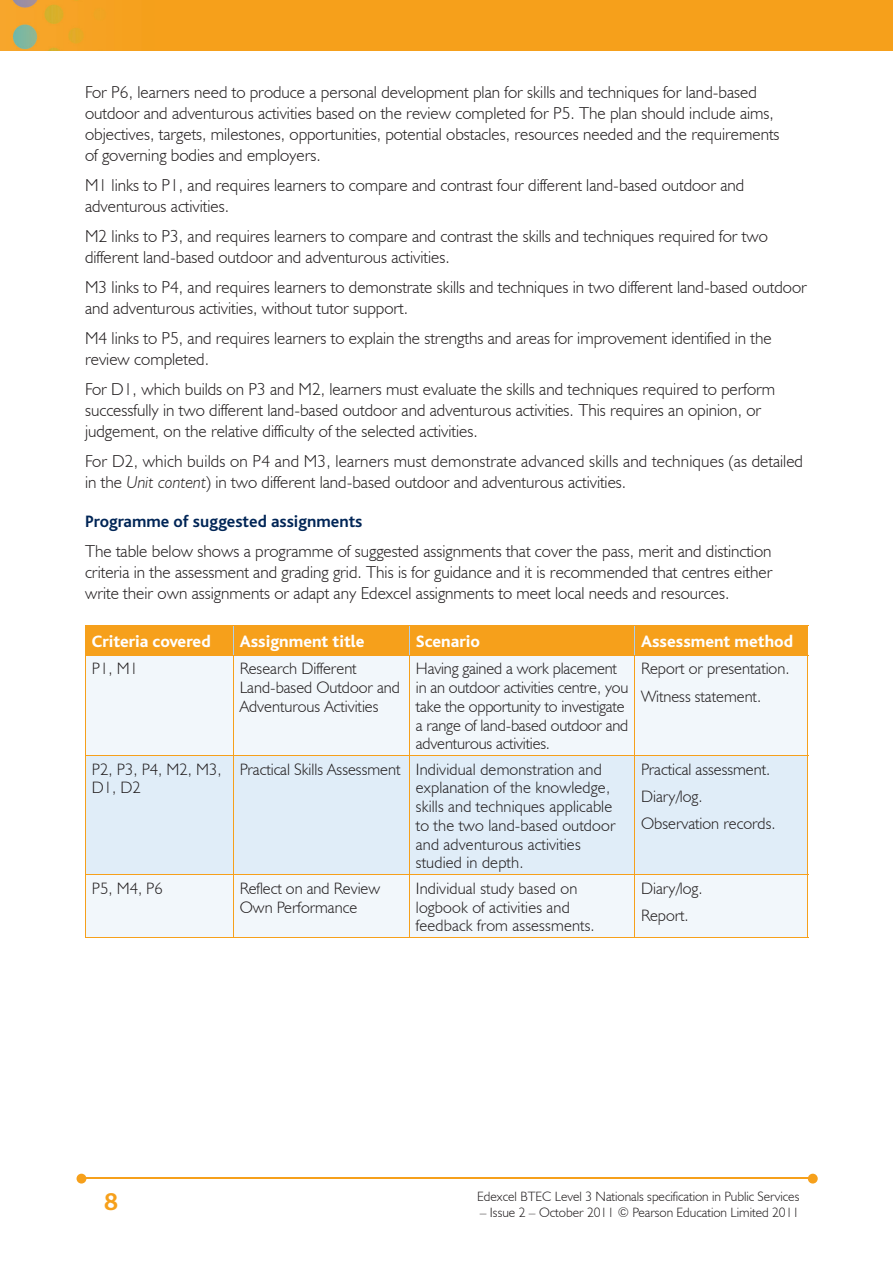
<style>
.page{position:relative;width:893px;height:1263px;background:#fff}
.page>*{position:absolute;margin:0;border:0;box-sizing:border-box;transform-origin:0 0}
.t1{font:700 25.5px "Bliss";color:#f6a01b}
.t2{font:300 17.25px/21px "Humanist 521 BT";color:#231f20}
.t3{font:800 17.25px "Bliss";color:#fff}
.t4{font:700 17.25px "Bliss";color:#002556}
.t5{font:300 16.5px/18.8px "Humanist 521 BT";color:#231f20}
.t6{font:300 13.5px "Humanist 521 BT";color:#231f20}
.s1{font-style:italic}
</style>
<div class="page">
<img style="left:0;top:0;width:893px;height:51px">
<hr style="left:82px;top:1178px;width:728px;height:1px;background:#f6a01b">
<svg style="left:808px;top:1174px;width:10px;height:9px"></svg>
<svg style="left:77px;top:1174px;width:9px;height:9px"></svg>
<div style="left:86px;top:656px;width:721px;height:281px;background:#f2f7fb"></div>
<div style="left:86px;top:756px;width:721px;height:118px;background:#e0edf8"></div>
<div style="left:85px;top:626px;width:723px;height:29px;background:#f6a01b"></div>
<hr style="left:85px;top:625px;width:148px;height:1px;background:#f6a01b">
<hr style="left:233px;top:625px;width:176px;height:1px;background:#f6a01b">
<hr style="left:409px;top:625px;width:226px;height:1px;background:#f6a01b">
<hr style="left:635px;top:625px;width:173px;height:1px;background:#f6a01b">
<hr style="left:233px;top:656px;width:1px;height:99px;background:#f6a01b">
<hr style="left:409px;top:656px;width:1px;height:99px;background:#f6a01b">
<hr style="left:634px;top:656px;width:1px;height:99px;background:#f6a01b">
<hr style="left:85px;top:656px;width:1px;height:99px;background:#f6a01b">
<hr style="left:807px;top:656px;width:1px;height:99px;background:#f6a01b">
<hr style="left:85px;top:655px;width:148px;height:1px;background:#f6a01b">
<hr style="left:233px;top:655px;width:176px;height:1px;background:#f6a01b">
<hr style="left:409px;top:655px;width:226px;height:1px;background:#f6a01b">
<hr style="left:635px;top:655px;width:173px;height:1px;background:#f6a01b">
<hr style="left:233px;top:756px;width:1px;height:118px;background:#f6a01b">
<hr style="left:409px;top:756px;width:1px;height:118px;background:#f6a01b">
<hr style="left:634px;top:756px;width:1px;height:118px;background:#f6a01b">
<hr style="left:85px;top:756px;width:1px;height:118px;background:#f6a01b">
<hr style="left:807px;top:756px;width:1px;height:118px;background:#f6a01b">
<hr style="left:85px;top:755px;width:148px;height:1px;background:#f6a01b">
<hr style="left:233px;top:755px;width:176px;height:1px;background:#f6a01b">
<hr style="left:409px;top:755px;width:226px;height:1px;background:#f6a01b">
<hr style="left:635px;top:755px;width:173px;height:1px;background:#f6a01b">
<hr style="left:233px;top:875px;width:1px;height:62px;background:#f6a01b">
<hr style="left:409px;top:875px;width:1px;height:62px;background:#f6a01b">
<hr style="left:634px;top:875px;width:1px;height:62px;background:#f6a01b">
<hr style="left:85px;top:937px;width:148px;height:1px;background:#f6a01b">
<hr style="left:233px;top:937px;width:176px;height:1px;background:#f6a01b">
<hr style="left:409px;top:937px;width:226px;height:1px;background:#f6a01b">
<hr style="left:635px;top:937px;width:173px;height:1px;background:#f6a01b">
<hr style="left:85px;top:875px;width:1px;height:62px;background:#f6a01b">
<hr style="left:807px;top:875px;width:1px;height:62px;background:#f6a01b">
<hr style="left:85px;top:874px;width:148px;height:1px;background:#f6a01b">
<hr style="left:233px;top:874px;width:176px;height:1px;background:#f6a01b">
<hr style="left:409px;top:874px;width:226px;height:1px;background:#f6a01b">
<hr style="left:635px;top:874px;width:173px;height:1px;background:#f6a01b">
<p class="t2" style="left:85px;top:81px;width:696px">For P6, learners need to produce a personal development plan for skills and techniques for land-based outdoor and adventurous activities based on the review completed for P5. The plan should include aims, objectives, targets, milestones, opportunities, potential obstacles, resources needed and the requirements of governing bodies and employers.</p>
<p class="t2" style="left:85px;top:174px;width:661px">M1 links to P1, and requires learners to compare and contrast four different land-based outdoor and adventurous activities.</p>
<p class="t2" style="left:85px;top:225px;width:684px">M2 links to P3, and requires learners to compare and contrast the skills and techniques required for two different land-based outdoor and adventurous activities.</p>
<p class="t2" style="left:85px;top:276px;width:723px">M3 links to P4, and requires learners to demonstrate skills and techniques in two different land-based outdoor and adventurous activities, without tutor support.</p>
<p class="t2" style="left:85px;top:327px;width:688px">M4 links to P5, and requires learners to explain the strengths and areas for improvement identified in the review completed.</p>
<p class="t2" style="left:85px;top:378px;width:692px">For D1, which builds on P3 and M2, learners must evaluate the skills and techniques required to perform successfully in two different land-based outdoor and adventurous activities. This requires an opinion, or judgement, on the relative difficulty of the selected activities.</p>
<p class="t2" style="left:85px;top:450px;width:719px">For D2, which builds on P4 and M3, learners must demonstrate advanced skills and techniques (as detailed in the <span class="s1">Unit content</span>) in two different land-based outdoor and adventurous activities.</p>
<p class="t4" style="left:85px;top:512px;width:279px">Programme of suggested assignments</p>
<p class="t2" style="left:85px;top:540px;width:689px;text-align:justify">The table below shows a programme of suggested assignments that cover the pass, merit and distinction criteria in the assessment and grading grid. This is for guidance and it is recommended that centres either write their own assignments or adapt any Edexcel assignments to meet local needs and resources.</p>
<p class="t3" style="left:92px;top:632px;width:120px">Criteria covered</p>
<p class="t3" style="left:240px;top:632px;width:126px">Assignment title</p>
<p class="t3" style="left:416px;top:632px;width:66px">Scenario</p>
<p class="t3" style="left:641px;top:632px;width:153px">Assessment method</p>
<p class="t5" style="left:92px;top:659px;width:48px">P1, M1</p>
<p class="t5" style="left:240px;top:659px;width:162px">Research Different<br>Land-based Outdoor and<br>Adventurous Activities</p>
<p class="t5" style="left:416px;top:659px;width:214px">Having gained a work placement in an outdoor activities centre, you take the opportunity to investigate a range of land-based outdoor and adventurous activities.</p>
<p class="t5" style="left:641px;top:655px;width:150px;line-height:27.3px">Report or presentation.<br>Witness statement.</p>
<p class="t5" style="left:92px;top:759px;width:131px">P2, P3, P4, M2, M3,<br>D1, D2</p>
<p class="t5" style="left:416px;top:759px;width:201px;text-indent:-176px">Practical Skills Assessment Individual demonstration and explanation of the knowledge, skills and techniques applicable to the two land-based outdoor and adventurous activities studied in depth.</p>
<p class="t5" style="left:641px;top:755px;width:136px;line-height:27.3px">Practical assessment.<br>Diary/log.<br>Observation records.</p>
<p class="t5" style="left:92px;top:878px;width:73px">P5, M4, P6</p>
<p class="t5" style="left:240px;top:878px;width:142px">Reflect on and Review<br>Own Performance</p>
<p class="t5" style="left:416px;top:878px;width:180px">Individual study based on logbook of activities and feedback from assessments.</p>
<p class="t5" style="left:641px;top:874px;width:63px;line-height:27.3px">Diary/log.<br>Report.</p>
<h1 class="t1" style="left:104px;top:1188px;width:15px">8</h1>
<p class="t6" style="left:477px;top:1188px;width:324px">Edexcel BTEC Level 3 Nationals specification in Public Services</p>
<p class="t6" style="left:480px;top:1204px;width:321px">– Issue 2 – October 2011 © Pearson Education Limited 2011</p>
</div>
